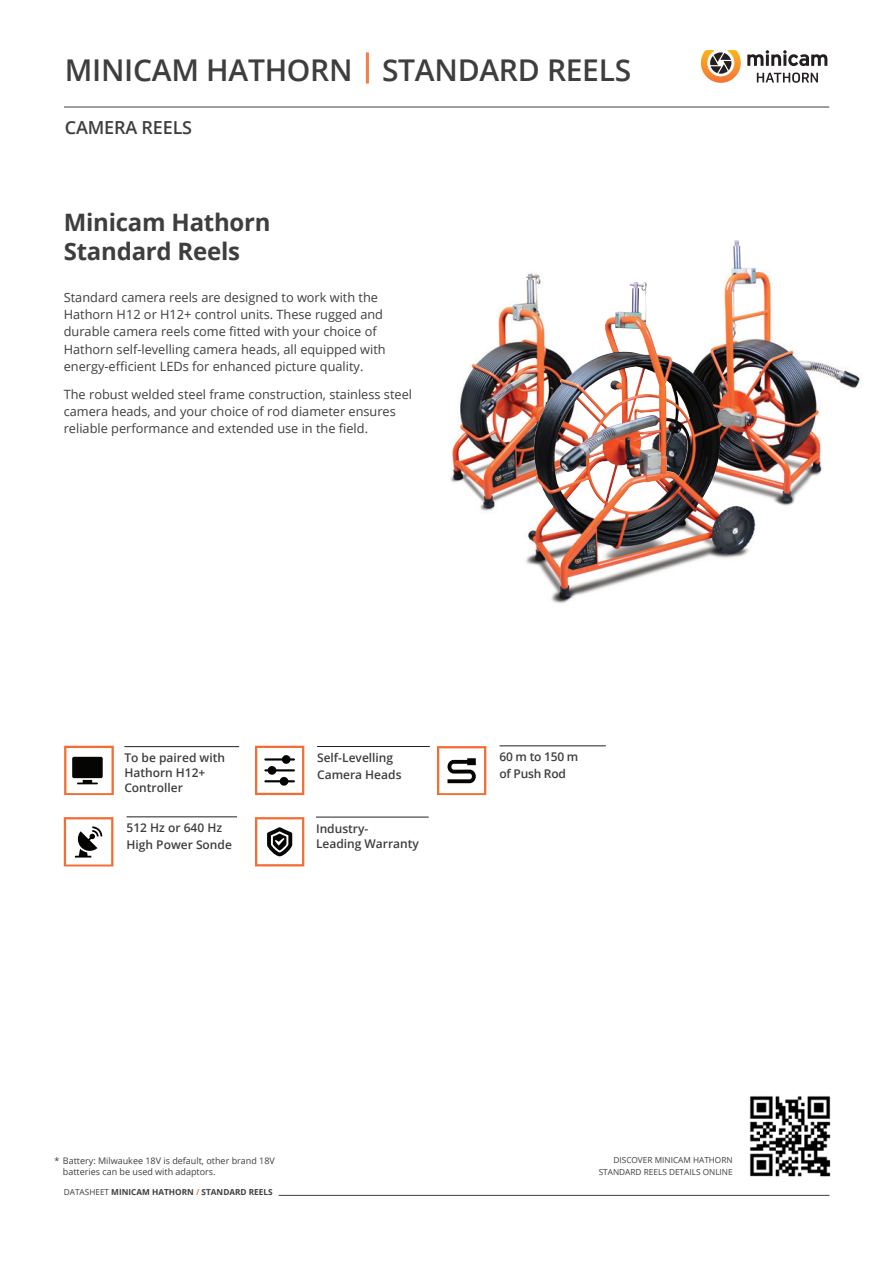
<style>
.page{position:relative;width:893px;height:1263px;background:#fff}
.page>*{position:absolute;margin:0;border:0;box-sizing:border-box;transform-origin:0 0}
.headline_-_L{font:600 30px "Open Sans";letter-spacing:-.01em;color:#3e3e3f}
.headline_-_M{font:700 24px "Open Sans";letter-spacing:-.01em;color:#3e3e3f}
.headline_-_L-2{font:600 18px "Open Sans";letter-spacing:-.01em;color:#3e3e3f}
.body_text{font:12.75px/17.2px "Open Sans";color:#3e3e3f}
.icon_text{font:600 12px/16.5px "Open Sans";color:#3e3e3f}
.icon_text-2{font:600 12px "Open Sans";letter-spacing:-.02em;color:#3e3e3f}
.t1{font:9px/10.8px "Open Sans";color:#3e3e3f}
.t2{font:8.25px "Open Sans";color:#3e3e3f}
.t3{font:700 8.25px "Open Sans";color:#3e3e3f}
.s1{font-weight:400}
.s2{color:#f47d47}
</style>
<div class="page">
<hr style="left:64px;top:107px;width:765px;height:1px;background:#3e3e3f">
<svg style="left:747px;top:50px;width:80px;height:16px"></svg>
<svg style="left:757px;top:73px;width:61px;height:10px"></svg>
<svg style="left:701px;top:50px;width:40px;height:33px"></svg>
<hr style="left:279px;top:1195px;width:550px;height:1px;background:#3e3e3f">
<img style="left:749px;top:1096px;width:82px;height:81px">
<img style="left:727px;top:240px;width:133px;height:271px">
<img style="left:450px;top:273px;width:91px;height:238px">
<img style="left:529px;top:282px;width:212px;height:229px">
<img style="left:526px;top:511px;width:230px;height:92px">
<svg style="left:255px;top:817px;width:49px;height:49px"></svg>
<svg style="left:64px;top:746px;width:50px;height:49px"></svg>
<div style="left:72px;top:757px;width:31px;height:21px;background:#050504;border-radius:2px"></div>
<hr style="left:77px;top:782px;width:21px;height:2px;background:#050504">
<svg style="left:437px;top:746px;width:49px;height:49px"></svg>
<svg style="left:255px;top:746px;width:49px;height:49px"></svg>
<svg style="left:64px;top:817px;width:49px;height:49px"></svg>
<hr style="left:317px;top:746px;width:113px;height:1px;background:#231f20">
<hr style="left:127px;top:816px;width:110px;height:1px;background:#231f20">
<hr style="left:499px;top:746px;width:107px;height:1px;background:#231f20">
<hr style="left:316px;top:817px;width:113px;height:1px;background:#231f20">
<hr style="left:124px;top:746px;width:115px;height:1px;background:#231f20">
<p class="headline_-_L" style="left:65px;top:50px;width:568px">MINICAM HATHORN STANDARD REELS</p>
<p class="headline_-_L-2" style="left:65px;top:115px;width:129px">CAMERA REELS</p>
<p class="headline_-_M" style="left:64px;top:205px;width:208px">Minicam Hathorn</p>
<p class="headline_-_M" style="left:64px;top:234px;width:178px">Standard Reels</p>
<p class="body_text" style="left:64px;top:288px;width:321px">Standard camera reels are designed to work with the<br>Hathorn H12 or H12+ control units. These rugged and</p>
<p class="body_text" style="left:64px;top:323px;width:323px">durable camera reels come fitted with your choice of<br>Hathorn self-levelling camera heads, all equipped with energy-efficient LEDs for enhanced picture quality.</p>
<p class="body_text" style="left:64px;top:385px;width:350px">The robust welded steel frame construction, stainless steel camera heads, and your choice of rod diameter ensures reliable performance and extended use in the field.</p>
<p class="icon_text" style="left:124px;top:750px;width:102px;line-height:15px">To be paired with<br>Hathorn H12+<br>Controller</p>
<p class="icon_text" style="left:127px;top:819px;width:107px">512 Hz or 640 Hz<br>High Power Sonde</p>
<p class="icon_text" style="left:317px;top:749px;width:86px">Self-Levelling<br>Camera Heads</p>
<p class="icon_text" style="left:316px;top:820px;width:54px">Industry-</p>
<p class="icon_text" style="left:316px;top:835px;width:104px">Leading Warranty</p>
<p class="icon_text" style="left:499px;top:748px;width:80px">60 m to 150 m</p>
<p class="icon_text-2" style="left:499px;top:765px;width:68px">of Push Rod</p>
<p class="t1" style="left:63px;top:1155px;width:214px;text-indent:-9px">* Battery: Milwaukee 18V is default, other brand 18V batteries can be used with adaptors.</p>
<p class="t2" style="left:613px;top:1155px;width:121px">DISCOVER MINICAM HATHORN</p>
<p class="t2" style="left:599px;top:1167px;width:135px">STANDARD REELS DETAILS ONLINE</p>
<p class="t3" style="left:64px;top:1186px;width:210px"><span class="s1">DATASHEET</span> MINICAM HATHORN <span class="s2">/</span> STANDARD REELS</p>
</div>
